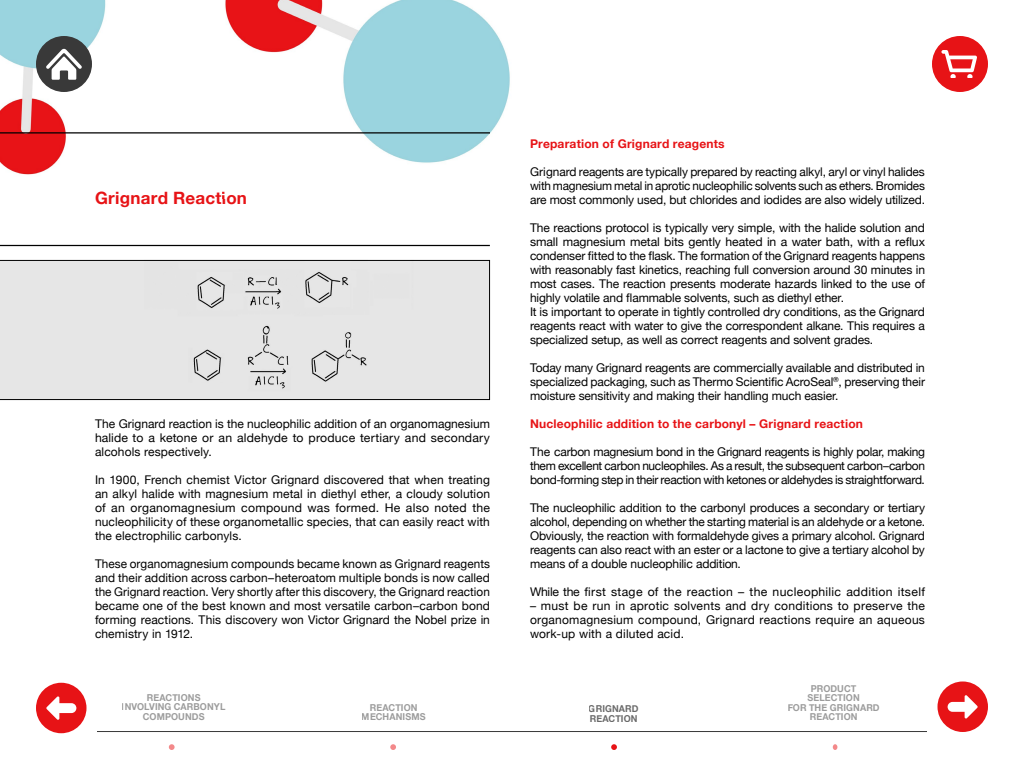
<style>
.page{position:relative;width:1024px;height:768px;background:#fff}
.page>*{position:absolute;margin:0;border:0;box-sizing:border-box;transform-origin:0 0}
.t1{font:700 17px "Helvetica Neue";letter-spacing:.015em;color:#e71316}
.t2{font:12px/14px "Helvetica Neue";letter-spacing:-.01em;color:#000;text-align:justify}
.t3{font:700 12px "Helvetica Neue";letter-spacing:.015em;color:#e71316}
.t4{font:12px "Helvetica Neue";letter-spacing:.025em;color:#000}
.t5{font:700 9.5px/9.5px "Helvetica Neue";letter-spacing:.01em;color:#393939;text-align:center;scale:.95 1}
</style>
<div class="page">
<div style="left:938px;top:682px;width:50px;height:50px;background:#e71316;border-radius:50%"></div>
<svg style="left:948px;top:695px;width:30px;height:24px"></svg>
<div style="left:932px;top:36px;width:56px;height:56px;background:#e71316;border-radius:50%"></div>
<svg style="left:941px;top:50px;width:36px;height:28px"></svg>
<hr style="left:0;top:245px;width:490px;height:1px;background:#000">
<img style="left:0;top:0;width:224px;height:175px">
<img style="left:224px;top:0;width:286px;height:163px">
<div style="left:0;top:260px;width:490px;height:140px;background:#e6e6e6"></div>
<hr style="left:97px;top:731px;width:830px;height:1px;background:#393939">
<svg style="left:169px;top:744px;width:6px;height:6px"></svg>
<svg style="left:390px;top:744px;width:6px;height:6px"></svg>
<svg style="left:611px;top:744px;width:6px;height:6px"></svg>
<svg style="left:833px;top:744px;width:4px;height:6px"></svg>
<div style="left:36px;top:36px;width:56px;height:56px;background:#393939;border-radius:50%"></div>
<svg style="left:46px;top:49px;width:36px;height:31px"></svg>
<div style="left:36px;top:683px;width:50px;height:50px;background:#e71316;border-radius:50%"></div>
<svg style="left:46px;top:696px;width:30px;height:24px"></svg>
<img style="left:144px;top:259px;width:272px;height:142px">
<h1 class="t1" style="left:95px;top:185px;width:154px">Grignard Reaction</h1>
<p class="t2" style="left:95px;top:417px;width:397px">The Grignard reaction is the nucleophilic addition of an organomagnesium halide to a ketone or an aldehyde to produce tertiary and secondary alcohols respectively.</p>
<p class="t2" style="left:95px;top:473px;width:397px">In 1900, French chemist Victor Grignard discovered that when treating an alkyl halide with magnesium metal in diethyl ether, a cloudy solution of an organomagnesium compound was formed. He also noted the nucleophilicity of these organometallic species, that can easily react with the electrophilic carbonyls.</p>
<p class="t2" style="left:95px;top:557px;width:397px">These organomagnesium compounds became known as Grignard reagents and their addition across carbon–heteroatom multiple bonds is now called the Grignard reaction. Very shortly after this discovery, the Grignard reaction became one of the best known and most versatile carbon–carbon bond forming reactions. This discovery won Victor Grignard the Nobel prize in chemistry in 1912.</p>
<p class="t3" style="left:530px;top:134px;width:196px">Preparation of Grignard reagents</p>
<p class="t2" style="left:530px;top:165px;width:397px">Grignard reagents are typically prepared by reacting alkyl, aryl or vinyl halides with magnesium metal in aprotic nucleophilic solvents such as ethers. Bromides are most commonly used, but chlorides and iodides are also widely utilized.</p>
<p class="t2" style="left:530px;top:221px;width:397px;text-align:left">The reactions protocol is typically very simple, with the halide solution and small magnesium metal bits gently heated in a water bath, with a reflux condenser fitted to the flask. The formation of the Grignard reagents happens with reasonably fast kinetics, reaching full conversion around 30 minutes in most cases. The reaction presents moderate hazards linked to the use of highly volatile and flammable solvents, such as diethyl ether.<br>It is important to operate in tightly controlled dry conditions, as the Grignard reagents react with water to give the correspondent alkane. This requires a specialized setup, as well as correct reagents and solvent grades.</p>
<p class="t2" style="left:530px;top:361px;width:397px">Today many Grignard reagents are commercially available and distributed in specialized packaging, such as Thermo Scientific AcroSeal<sup>®</sup>, preserving their moisture sensitivity and making their handling much easier.</p>
<p class="t3" style="left:530px;top:414px;width:334px">Nucleophilic addition to the carbonyl – Grignard reaction</p>
<p class="t2" style="left:530px;top:445px;width:397px">The carbon magnesium bond in the Grignard reagents is highly polar, making them excellent carbon nucleophiles. As a result, the subsequent carbon–carbon bond-forming step in their reaction with ketones or aldehydes is straightforward.</p>
<p class="t2" style="left:530px;top:501px;width:397px">The nucleophilic addition to the carbonyl produces a secondary or tertiary alcohol, depending on whether the starting material is an aldehyde or a ketone.<br>Obviously, the reaction with formaldehyde gives a primary alcohol. Grignard reagents can also react with an ester or a lactone to give a tertiary alcohol by means of a double nucleophilic addition.</p>
<p class="t4" style="left:530px;top:583px;width:396px">While the first stage of the reaction – the nucleophilic addition itself</p>
<p class="t2" style="left:530px;top:599px;width:397px">– must be run in aprotic solvents and dry conditions to preserve the organomagnesium compound, Grignard reactions require an aqueous work-up with a diluted acid.</p>
<p class="t5" style="left:122px;top:693px;width:110px">REACTIONS<br>INVOLVING CARBONYL<br>COMPOUNDS</p>
<p class="t5" style="left:362px;top:703px;width:69px">REACTION<br>MECHANISMS</p>
<p class="t5" style="left:589px;top:704px;width:54px;text-align:left">GRIGNARD<br>REACTION</p>
<p class="t5" style="left:788px;top:684px;width:98px">PRODUCT<br>SELECTION<br>FOR THE GRIGNARD<br>REACTION</p>
</div>
